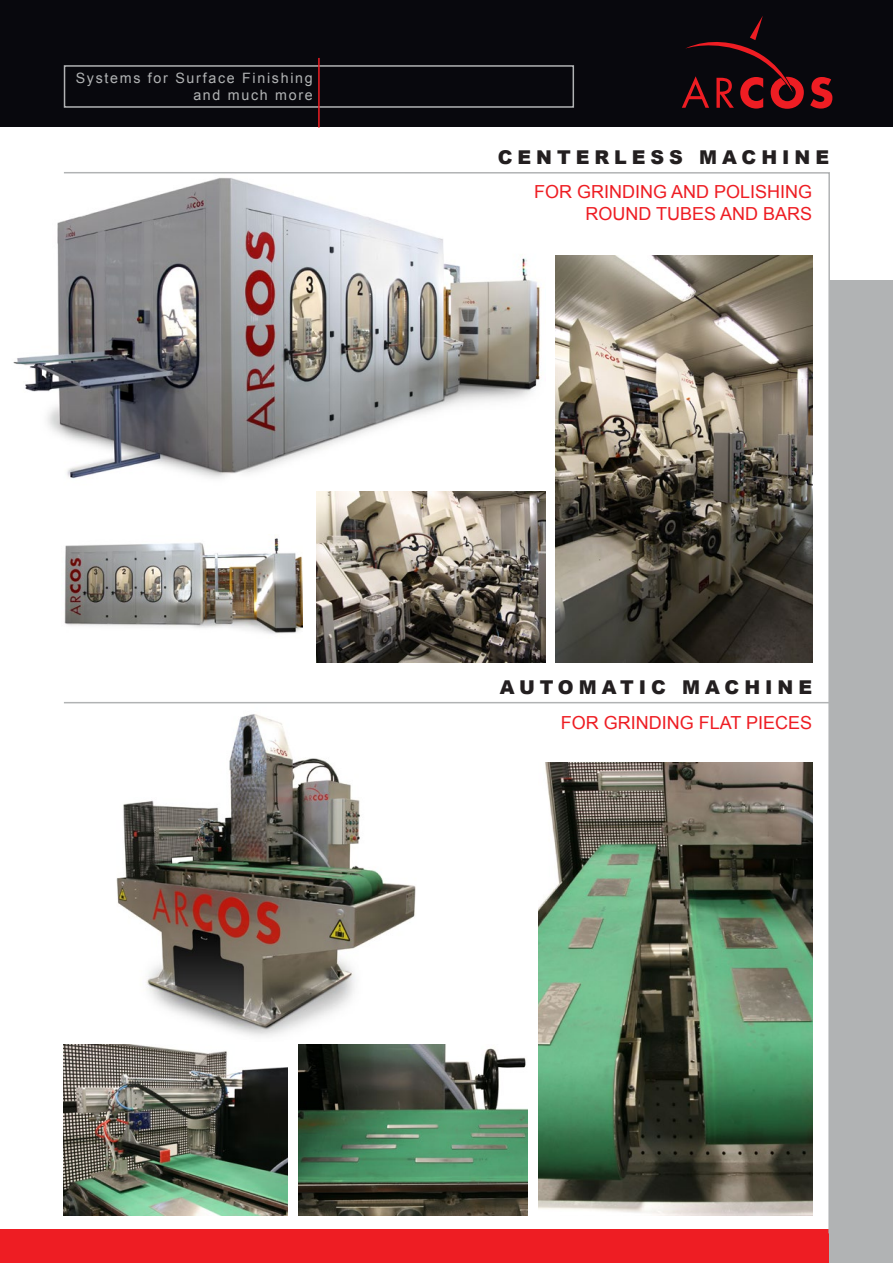
<style>
.page{position:relative;width:893px;height:1263px;background:#fff}
.page>*{position:absolute;margin:0;border:0;box-sizing:border-box;transform-origin:0 0}
.t1{font:900 19.05px "Arial";letter-spacing:.26em;color:#231f20}
.t2{font:18px/21.6px "Arial";color:#ee1d23;text-align:right}
.t3{font:14.25px/17.1px "Arial";letter-spacing:.12em;color:#b1b3b4;text-align:right}
</style>
<div class="page">
<div style="left:0;top:0;width:893px;height:127px;background:#08080d"></div>
<div style="left:0;top:1230px;width:893px;height:33px;background:#ee1d23"></div>
<div style="left:64px;top:65px;width:510px;height:43px;border:2px solid #b1b3b4"></div>
<hr style="left:318px;top:58px;width:2px;height:70px;background:#ee1d23">
<svg style="left:682px;top:16px;width:150px;height:93px"></svg>
<div style="left:829px;top:281px;width:64px;height:982px;background:#b1b3b4"></div>
<img style="left:13px;top:221px;width:49px;height:215px">
<img style="left:62px;top:172px;width:769px;height:1062px">
<hr style="left:64px;top:702px;width:765px;height:1px;background:#b1b3b4">
<p class="t3" style="left:76px;top:69px;width:239px">Systems for Surface Finishing and much more</p>
<p class="t1" style="left:498px;top:143px;width:333px">CENTERLESS MACHINE</p>
<p class="t2" style="left:534px;top:181px;width:280px">FOR GRINDING AND POLISHING<br>ROUND TUBES AND BARS</p>
<p class="t1" style="left:500px;top:673px;width:314px">AUTOMATIC MACHINE</p>
<p class="t2" style="left:561px;top:712px;width:253px">FOR GRINDING FLAT PIECES</p>
</div>
